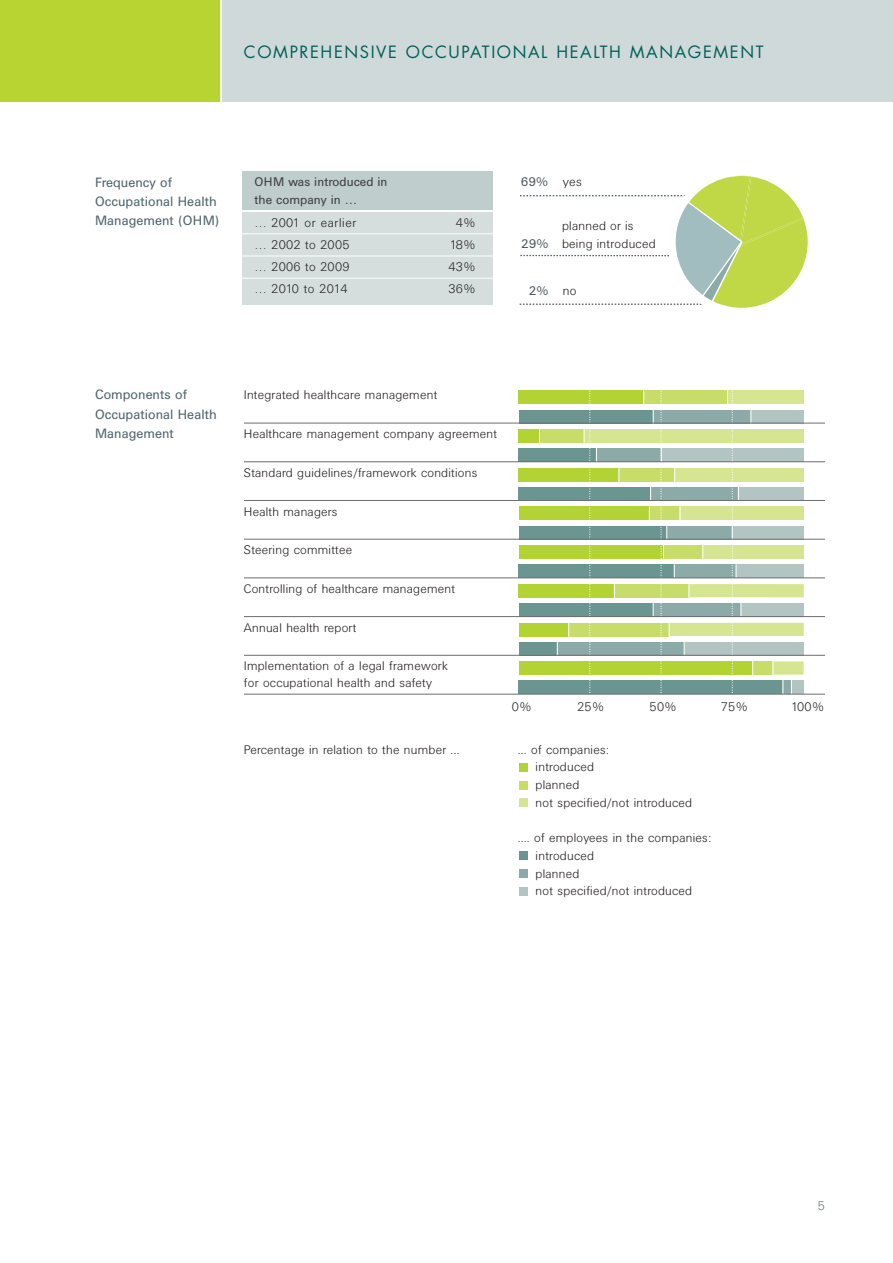
<style>
.page{position:relative;width:893px;height:1263px;background:#fff}
.page>*{position:absolute;margin:0;border:0;box-sizing:border-box;transform-origin:0 0}
.t1{font:16.5px "Futura";letter-spacing:.1em;color:#006058}
.t2{font:13.35px/19.4px "Univers BQ";color:#54666f}
.t3{font:12.45px "Univers BQ";color:#525a61}
.t4{font:300 12.3px/17.7px "Univers BQ";letter-spacing:.015em;color:#231f20}
.t5{font:12.3px "Univers BQ";color:#404041}
.t6{font:300 12.3px "Univers BQ";letter-spacing:.045em;color:#231f20}
.t7{font:300 12.3px "Univers BQ";letter-spacing:-.02em;color:#231f20}
.t8{font:300 12.3px "Univers BQ";color:#62747d}
.s1{font-weight:300;color:#231f20}
.s2{font-size:12.3px}
</style>
<div class="page">
<div style="left:182px;top:0;width:711px;height:102px;background:#cfd9d9"></div>
<div style="left:0;top:0;width:221px;height:102px;background:#b8d433"></div>
<hr style="left:220px;top:0;width:2px;height:102px;background:#fff">
<svg style="left:520px;top:175px;width:288px;height:133px"></svg>
<div style="left:242px;top:212px;width:250px;height:93px;background:#d5dedd"></div>
<div style="left:242px;top:171px;width:250px;height:39px;background:#bfcecd"></div>
<hr style="left:242px;top:233px;width:251px;height:1px;background:#fff">
<hr style="left:242px;top:256px;width:251px;height:1px;background:#fff">
<hr style="left:242px;top:278px;width:251px;height:1px;background:#fff">
<div style="left:519px;top:410px;width:134px;height:13px;background:#6a9591"></div>
<div style="left:653px;top:410px;width:98px;height:13px;background:#8caaa8"></div>
<div style="left:751px;top:410px;width:53px;height:13px;background:#b2c5c3"></div>
<div style="left:519px;top:391px;width:125px;height:13px;background:#b3d334"></div>
<div style="left:644px;top:391px;width:84px;height:13px;background:#c8dd69"></div>
<div style="left:728px;top:391px;width:76px;height:13px;background:#d6e591"></div>
<div style="left:519px;top:449px;width:78px;height:13px;background:#6a9591"></div>
<div style="left:596px;top:449px;width:66px;height:13px;background:#8caaa8"></div>
<div style="left:661px;top:449px;width:143px;height:13px;background:#b2c5c3"></div>
<div style="left:519px;top:429px;width:21px;height:13px;background:#b3d334"></div>
<div style="left:539px;top:429px;width:52px;height:13px;background:#c8dd69"></div>
<div style="left:584px;top:429px;width:220px;height:13px;background:#d6e591"></div>
<div style="left:519px;top:487px;width:131px;height:14px;background:#6a9591"></div>
<div style="left:650px;top:487px;width:89px;height:14px;background:#8caaa8"></div>
<div style="left:738px;top:487px;width:66px;height:14px;background:#b2c5c3"></div>
<div style="left:519px;top:468px;width:100px;height:13px;background:#b3d334"></div>
<div style="left:619px;top:468px;width:56px;height:13px;background:#c8dd69"></div>
<div style="left:675px;top:468px;width:129px;height:13px;background:#d6e591"></div>
<div style="left:519px;top:526px;width:149px;height:13px;background:#6a9591"></div>
<div style="left:667px;top:526px;width:66px;height:13px;background:#8caaa8"></div>
<div style="left:732px;top:526px;width:72px;height:13px;background:#b2c5c3"></div>
<div style="left:519px;top:507px;width:130px;height:13px;background:#b3d334"></div>
<div style="left:649px;top:507px;width:31px;height:13px;background:#c8dd69"></div>
<div style="left:680px;top:507px;width:124px;height:13px;background:#d6e591"></div>
<div style="left:519px;top:565px;width:155px;height:13px;background:#6a9591"></div>
<div style="left:674px;top:565px;width:62px;height:13px;background:#8caaa8"></div>
<div style="left:736px;top:565px;width:68px;height:13px;background:#b2c5c3"></div>
<div style="left:519px;top:545px;width:145px;height:14px;background:#b3d334"></div>
<div style="left:664px;top:545px;width:39px;height:14px;background:#c8dd69"></div>
<div style="left:703px;top:545px;width:101px;height:14px;background:#d6e591"></div>
<div style="left:519px;top:604px;width:134px;height:13px;background:#6a9591"></div>
<div style="left:653px;top:604px;width:88px;height:13px;background:#8caaa8"></div>
<div style="left:741px;top:604px;width:63px;height:13px;background:#b2c5c3"></div>
<div style="left:519px;top:584px;width:96px;height:13px;background:#b3d334"></div>
<div style="left:614px;top:584px;width:75px;height:13px;background:#c8dd69"></div>
<div style="left:689px;top:584px;width:115px;height:13px;background:#d6e591"></div>
<div style="left:519px;top:642px;width:38px;height:13px;background:#6a9591"></div>
<div style="left:557px;top:642px;width:128px;height:13px;background:#8caaa8"></div>
<div style="left:684px;top:642px;width:120px;height:13px;background:#b2c5c3"></div>
<div style="left:519px;top:623px;width:51px;height:13px;background:#b3d334"></div>
<div style="left:569px;top:623px;width:100px;height:13px;background:#c8dd69"></div>
<div style="left:669px;top:623px;width:135px;height:13px;background:#d6e591"></div>
<div style="left:519px;top:681px;width:264px;height:13px;background:#6a9591"></div>
<div style="left:782px;top:681px;width:9px;height:13px;background:#8caaa8"></div>
<div style="left:791px;top:681px;width:13px;height:13px;background:#b2c5c3"></div>
<div style="left:519px;top:661px;width:235px;height:14px;background:#b3d334"></div>
<div style="left:753px;top:661px;width:19px;height:14px;background:#c8dd69"></div>
<div style="left:772px;top:661px;width:32px;height:14px;background:#d6e591"></div>
<svg style="left:643px;top:390px;width:1px;height:14px"></svg>
<svg style="left:653px;top:410px;width:1px;height:13px"></svg>
<svg style="left:750px;top:410px;width:1px;height:13px"></svg>
<svg style="left:539px;top:429px;width:1px;height:14px"></svg>
<svg style="left:596px;top:449px;width:1px;height:12px"></svg>
<svg style="left:618px;top:468px;width:1px;height:14px"></svg>
<svg style="left:649px;top:487px;width:2px;height:33px"></svg>
<svg style="left:702px;top:545px;width:1px;height:14px"></svg>
<svg style="left:614px;top:584px;width:1px;height:13px"></svg>
<svg style="left:653px;top:603px;width:1px;height:13px"></svg>
<svg style="left:568px;top:623px;width:1px;height:13px"></svg>
<svg style="left:557px;top:642px;width:1px;height:13px"></svg>
<svg style="left:752px;top:661px;width:1px;height:14px"></svg>
<svg style="left:772px;top:661px;width:1px;height:14px"></svg>
<svg style="left:782px;top:680px;width:1px;height:14px"></svg>
<svg style="left:791px;top:681px;width:1px;height:13px"></svg>
<svg style="left:584px;top:390px;width:6px;height:303px"></svg>
<svg style="left:660px;top:390px;width:29px;height:303px"></svg>
<svg style="left:727px;top:390px;width:14px;height:303px"></svg>
<hr style="left:244px;top:423px;width:581px;height:1px;background:#6d6e70">
<hr style="left:244px;top:461px;width:581px;height:1px;background:#6d6e70">
<hr style="left:244px;top:500px;width:581px;height:1px;background:#6d6e70">
<hr style="left:244px;top:539px;width:581px;height:1px;background:#6d6e70">
<hr style="left:244px;top:577px;width:581px;height:1px;background:#6d6e70">
<hr style="left:244px;top:616px;width:581px;height:1px;background:#6d6e70">
<hr style="left:244px;top:655px;width:581px;height:1px;background:#6d6e70">
<hr style="left:244px;top:694px;width:581px;height:1px;background:#6d6e70">
<div style="left:519px;top:763px;width:9px;height:9px;background:#b3d334"></div>
<div style="left:519px;top:781px;width:9px;height:8px;background:#c8dd69"></div>
<div style="left:519px;top:798px;width:9px;height:9px;background:#d6e591"></div>
<div style="left:519px;top:852px;width:9px;height:8px;background:#6a9591"></div>
<div style="left:519px;top:869px;width:9px;height:9px;background:#8caaa8"></div>
<div style="left:519px;top:887px;width:9px;height:8px;background:#b2c5c3"></div>
<h1 class="t1" style="left:244px;top:44px;width:521px">COMPREHENSIVE OCCUPATIONAL HEALTH MANAGEMENT</h1>
<p class="t2" style="left:95px;top:174px;width:126px">Frequency of<br>Occupational Health<br>Management (OHM)</p>
<p class="t5" style="left:254px;top:178px;width:135px">OHM was introduced in</p>
<p class="t3" style="left:521px;top:178px;width:63px">69% <span class="s1">yes</span></p>
<p class="t5" style="left:254px;top:195px;width:104px">the company in …</p>
<p class="t6" style="left:254px;top:218px;width:103px">… 2001 or earlier</p>
<p class="t4" style="left:456px;top:215px;width:21px">4%</p>
<p class="t4" style="left:254px;top:237px;width:97px">… 2002 to 2005</p>
<p class="t4" style="left:450px;top:237px;width:27px">18%</p>
<p class="t4" style="left:254px;top:259px;width:97px">… 2006 to 2009</p>
<p class="t4" style="left:448px;top:259px;width:28px">43%</p>
<p class="t7" style="left:254px;top:285px;width:95px">… 2010 to 2014</p>
<p class="t4" style="left:448px;top:281px;width:28px">36%</p>
<p class="t4" style="left:562px;top:218px;width:95px">planned or is being introduced</p>
<p class="t3" style="left:521px;top:239px;width:29px"><span class="s2">2</span>9%</p>
<p class="t3" style="left:529px;top:286px;width:49px">2% <span class="s1">no</span></p>
<p class="t2" style="left:95px;top:386px;width:123px">Components of<br>Occupational Health<br>Management</p>
<p class="t4" style="left:244px;top:387px;width:195px">Integrated healthcare management</p>
<p class="t4" style="left:244px;top:426px;width:255px">Healthcare management company agreement</p>
<p class="t4" style="left:244px;top:465px;width:235px">Standard guidelines/framework conditions</p>
<p class="t4" style="left:244px;top:503px;width:95px">Health managers</p>
<p class="t4" style="left:244px;top:542px;width:110px">Steering committee</p>
<p class="t4" style="left:244px;top:581px;width:213px">Controlling of healthcare management</p>
<p class="t4" style="left:244px;top:620px;width:114px">Annual health report</p>
<p class="t4" style="left:244px;top:659px;width:205px;line-height:17px">Implementation of a legal framework for occupational health and safety</p>
<p class="t4" style="left:512px;top:698px;width:21px">0%</p>
<p class="t4" style="left:577px;top:698px;width:28px">25%</p>
<p class="t4" style="left:650px;top:698px;width:28px">50%</p>
<p class="t4" style="left:721px;top:698px;width:28px">75%</p>
<p class="t4" style="left:791px;top:698px;width:34px">100%</p>
<p class="t4" style="left:244px;top:742px;width:217px">Percentage in relation to the number ...</p>
<p class="t4" style="left:536px;top:742px;width:158px;text-indent:-18px">... of companies:<br>introduced<br>planned<br>not specified/not introduced</p>
<p class="t4" style="left:536px;top:830px;width:177px;text-indent:-18px">.... of employees in the companies: introduced<br>planned<br>not specified/not introduced</p>
<p class="t8" style="left:818px;top:1202px;width:9px">5</p>
</div>
